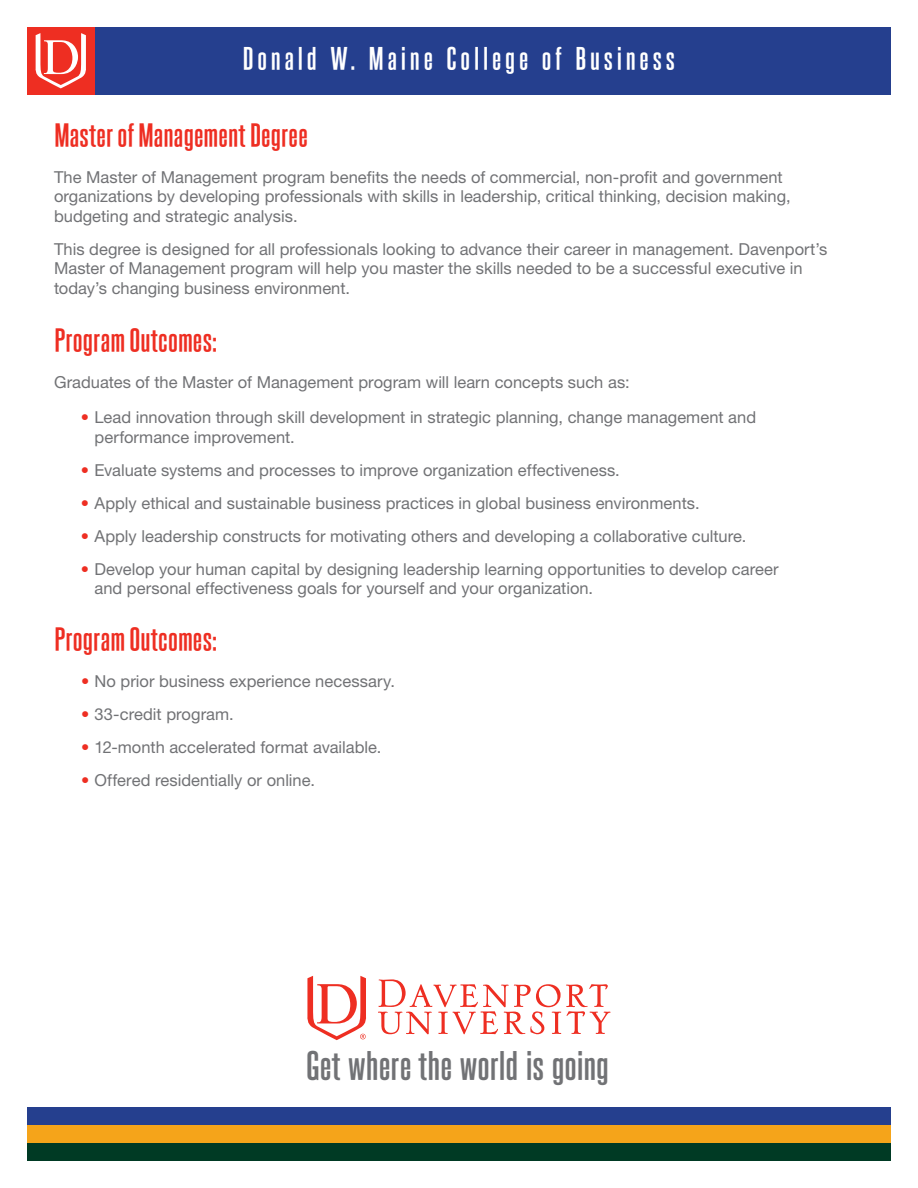
<style>
.page{position:relative;width:918px;height:1188px;background:#fff}
.page>*{position:absolute;margin:0;border:0;box-sizing:border-box;transform-origin:0 0}
.t1{font:700 40.8px "Davenport Steelfish";letter-spacing:-.015em;color:#717275}
.t2{font:700 33px "Davenport Steelfish";letter-spacing:-.015em;color:#ee2e22}
.t3{font:700 32.25px "Davenport Steelfish";letter-spacing:.1em;color:#fff}
.t4{font:16.5px/19.5px "Helvetica Neue LT Std";color:#717275}
.s1{color:#ee2e22}
</style>
<div class="page">
<svg style="left:378px;top:979px;width:233px;height:55px"></svg>
<svg style="left:307px;top:976px;width:59px;height:64px"></svg>
<div style="left:27px;top:1107px;width:864px;height:18px;background:#253f8e"></div>
<div style="left:27px;top:1125px;width:864px;height:18px;background:#f5a41a"></div>
<div style="left:27px;top:1143px;width:864px;height:18px;background:#003a24"></div>
<div style="left:94px;top:27px;width:797px;height:67px;background:#253f8e"></div>
<div style="left:27px;top:27px;width:67px;height:67px;background:#ee2e22"></div>
<svg style="left:35px;top:33px;width:51px;height:55px"></svg>
<h3 class="t3" style="left:242px;top:43px;width:435px">Donald W. Maine College of Business</h3>
<h2 class="t2" style="left:54px;top:119px;width:256px">Master of Management Degree</h2>
<p class="t4" style="left:54px;top:167px;width:738px">The Master of Management program benefits the needs of commercial, non-profit and government organizations by developing professionals with skills in leadership, critical thinking, decision making, budgeting and strategic analysis.</p>
<p class="t4" style="left:54px;top:239px;width:775px">This degree is designed for all professionals looking to advance their career in management. Davenport’s<br>Master of Management program will help you master the skills needed to be a successful executive in today’s changing business environment.</p>
<h2 class="t2" style="left:54px;top:324px;width:165px">Program Outcomes:</h2>
<p class="t4" style="left:54px;top:372px;width:577px">Graduates of the Master of Management program will learn concepts such as:</p>
<p class="t4" style="left:94px;top:407px;width:663px;text-indent:-13px"><span class="s1">•</span> Lead innovation through skill development in strategic planning, change management and performance improvement.</p>
<p class="t4" style="left:81px;top:460px;width:540px"><span class="s1">•</span> Evaluate systems and processes to improve organization effectiveness.</p>
<p class="t4" style="left:81px;top:493px;width:620px"><span class="s1">•</span> Apply ethical and sustainable business practices in global business environments.</p>
<p class="t4" style="left:81px;top:526px;width:667px"><span class="s1">•</span> Apply leadership constructs for motivating others and developing a collaborative culture.</p>
<p class="t4" style="left:94px;top:559px;width:686px;text-indent:-13px"><span class="s1">•</span> Develop your human capital by designing leadership learning opportunities to develop career and personal effectiveness goals for yourself and your organization.</p>
<h2 class="t2" style="left:54px;top:624px;width:165px">Program Outcomes:</h2>
<p class="t4" style="left:81px;top:672px;width:316px"><span class="s1">•</span> No prior business experience necessary.</p>
<p class="t4" style="left:81px;top:705px;width:154px"><span class="s1">•</span> 33-credit program.</p>
<p class="t4" style="left:81px;top:738px;width:302px"><span class="s1">•</span> 12-month accelerated format available.</p>
<p class="t4" style="left:81px;top:771px;width:236px"><span class="s1">•</span> Offered residentially or online.</p>
<h1 class="t1" style="left:306px;top:1046px;width:305px">Get where the world is going</h1>
</div>
